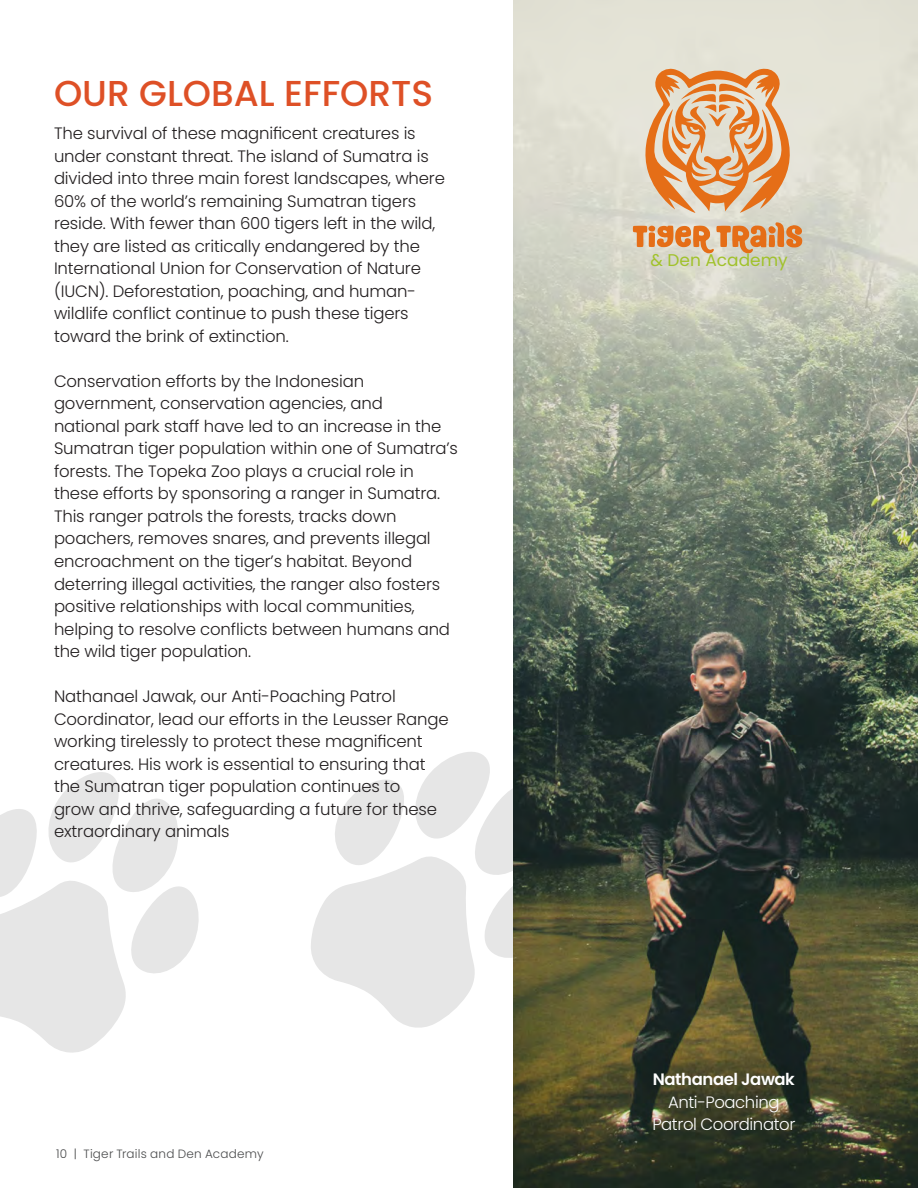
<style>
.page{position:relative;width:918px;height:1188px;background:#fff}
.page>*{position:absolute;margin:0;border:0;box-sizing:border-box;transform-origin:0 0}
.t1{font:500 36px "Poppins";color:#de5026}
.t2{font:16.95px "Poppins";color:#a1c22b}
.t3{font:300 16.5px/22.5px "Poppins";letter-spacing:-.01em;color:#231f20}
.t4{font:300 16.5px/22.5px "Poppins";letter-spacing:-.025em;color:#fff;text-align:center}
.t5{font:600 16.5px "Poppins";letter-spacing:-.025em;color:#fff}
.t6{font:300 12px "Poppins";letter-spacing:.02em;color:#4b4c4d}
</style>
<div class="page">
<svg style="left:0;top:772px;width:199px;height:281px"></svg>
<svg style="left:311px;top:752px;width:202px;height:276px"></svg>
<img style="left:513px;top:0;width:405px;height:1188px">
<svg style="left:645px;top:68px;width:148px;height:145px;background:#e3b185"></svg>
<svg style="left:633px;top:222px;width:169px;height:31px;background:#dea678"></svg>
<p class="t1" style="left:54px;top:72px;width:381px">OUR GLOBAL EFFORTS</p>
<p class="t3" style="left:54px;top:122px;width:393px">The survival of these magnificent creatures is under constant threat. The island of Sumatra is divided into three main forest landscapes, where 60% of the world’s remaining Sumatran tigers reside. With fewer than 600 tigers left in the wild, they are listed as critically endangered by the International Union for Conservation of Nature (IUCN). Deforestation, poaching, and human&shy;wildlife conflict continue to push these tigers toward the brink of extinction.</p>
<p class="t3" style="left:54px;top:370px;width:406px">Conservation efforts by the Indonesian government, conservation agencies, and<br>national park staff have led to an increase in the Sumatran tiger population within one of Sumatra’s forests. The Topeka Zoo plays a crucial role in these efforts by sponsoring a ranger in Sumatra.<br>This ranger patrols the forests, tracks down poachers, removes snares, and prevents illegal encroachment on the tiger’s habitat. Beyond deterring illegal activities, the ranger also fosters positive relationships with local communities, helping to resolve conflicts between humans and the wild tiger population.</p>
<p class="t3" style="left:54px;top:685px;width:396px">Nathanael Jawak, our Anti-Poaching Patrol Coordinator, lead our efforts in the Leusser Range working tirelessly to protect these magnificent creatures. His work is essential to ensuring that the Sumatran tiger population continues to<br>grow and thrive, safeguarding a future for these extraordinary animals</p>
<p class="t6" style="left:56px;top:1147px;width:209px">10 | Tiger Trails and Den Academy</p>
<p class="t2" style="left:651px;top:250px;width:139px">&amp; Den Academy</p>
<p class="t5" style="left:653px;top:1070px;width:144px">Nathanael Jawak</p>
<p class="t4" style="left:652px;top:1091px;width:144px">Anti-Poaching<br>Patrol Coordinator</p>
</div>
